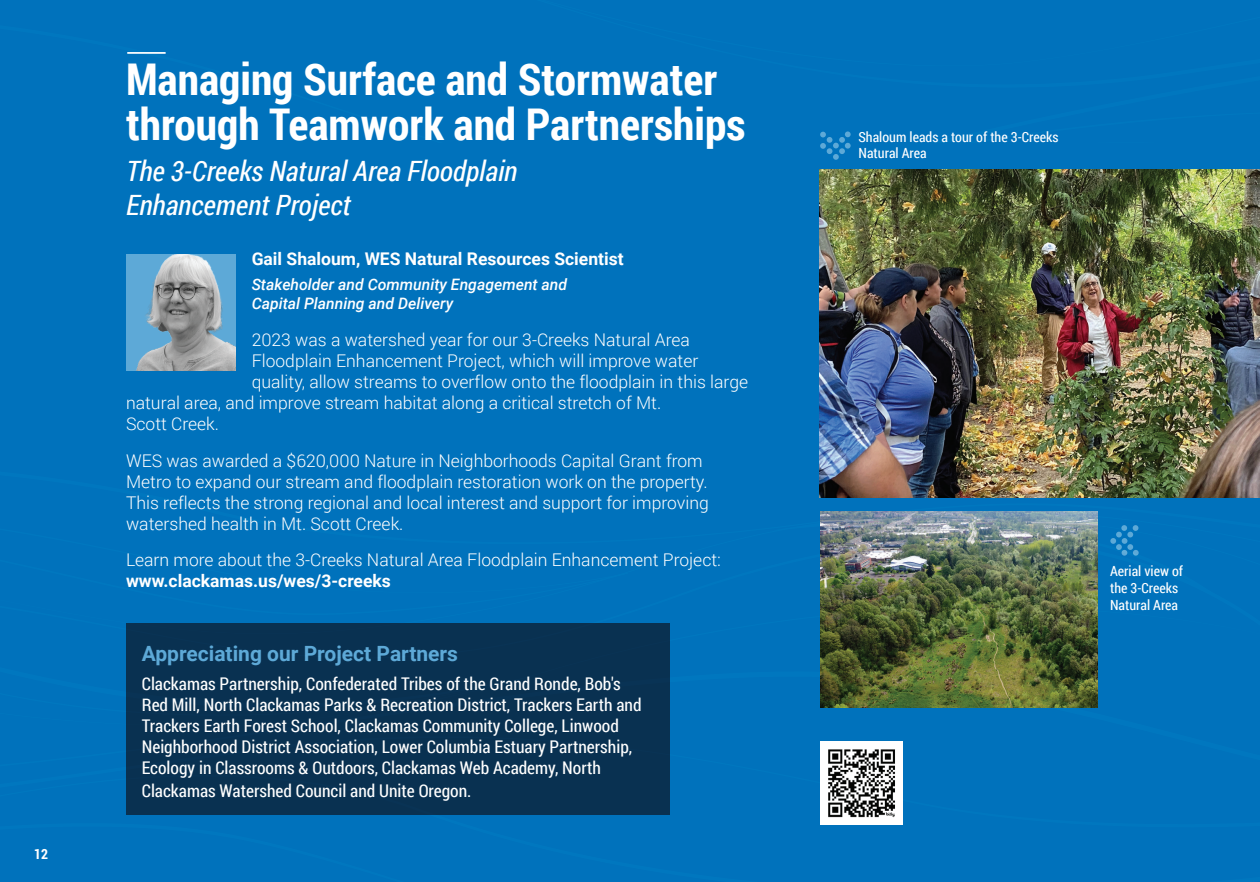
<style>
.page{position:relative;width:1260px;height:882px;background:#0072bc}
.page>*{position:absolute;margin:0;border:0;box-sizing:border-box;transform-origin:0 0}
.t1{font:700 43.75px/45.5px "Roboto Condensed";color:#fff}
.t2{font:italic 28px/33.2px "Roboto Condensed";color:#fff}
.t3{font:700 21px "Roboto";color:#5da9d7}
.t4{font:300 17.5px/21px "Roboto";color:#fff}
.t5{font:17.5px/21px "Roboto Condensed";color:#fff}
.t6{font:700 17.5px "Roboto";color:#fff}
.t7{font:italic 500 15.75px/19.2px "Roboto";color:#fff}
.t8{font:14px/16.8px "Roboto Condensed";color:#fff}
.t9{font:700 14px "Roboto Condensed";color:#fff}
</style>
<div class="page">
<img style="left:819px;top:169px;width:441px;height:263px">
<img style="left:126px;top:254px;width:110px;height:116px">
<img style="left:819px;top:432px;width:441px;height:86px">
<div style="left:126px;top:748px;width:544px;height:27px;background:#093151"></div>
<div style="left:126px;top:775px;width:544px;height:40px;background:#093151"></div>
<svg style="left:820px;top:518px;width:24px;height:20px"></svg>
<svg style="left:126px;top:538px;width:972px;height:210px"></svg>
<img style="left:844px;top:515px;width:416px;height:183px">
<hr style="left:127px;top:52px;width:39px;height:2px;background:#fff">
<img style="left:820px;top:742px;width:83px;height:82px">
<p class="t9" style="left:34px;top:844px;width:15px">12</p>
<h1 class="t1" style="left:126px;top:55px;width:621px">Managing Surface and Stormwater through Teamwork and Partnerships</h1>
<h2 class="t2" style="left:126px;top:154px;width:393px">The 3-Creeks Natural Area Floodplain<br>Enhancement Project</h2>
<p class="t6" style="left:252px;top:247px;width:373px">Gail Shaloum, WES Natural Resources Scientist</p>
<p class="t7" style="left:252px;top:274px;width:317px">Stakeholder and Community Engagement and<br>Capital Planning and Delivery</p>
<p class="t4" style="left:252px;top:328px;width:440px">2023 was a watershed year for our 3-Creeks Natural Area</p>
<p class="t4" style="left:252px;top:349px;width:448px">Floodplain Enhancement Project, which will improve water</p>
<p class="t4" style="left:252px;top:370px;width:498px">quality, allow streams to overflow onto the floodplain in this large</p>
<p class="t4" style="left:126px;top:391px;width:537px">natural area, and improve stream habitat along a critical stretch of Mt.</p>
<p class="t4" style="left:126px;top:412px;width:95px">Scott Creek.</p>
<p class="t4" style="left:126px;top:449px;width:584px">WES was awarded a $620,000 Nature in Neighborhoods Capital Grant from Metro to expand our stream and floodplain restoration work on the property.<br>This reflects the strong regional and local interest and support for improving watershed health in Mt. Scott Creek.</p>
<p class="t4" style="left:126px;top:549px;width:596px">Learn more about the 3-Creeks Natural Area Floodplain Enhancement Project:</p>
<p class="t6" style="left:126px;top:569px;width:266px">www.clackamas.us/wes/3-creeks</p>
<p class="t8" style="left:1110px;top:562px;width:75px">Aerial view of the 3-Creeks<br>Natural Area</p>
<p class="t3" style="left:142px;top:639px;width:318px">Appreciating our Project Partners</p>
<p class="t5" style="left:142px;top:673px;width:501px">Clackamas Partnership, Confederated Tribes of the Grand Ronde, Bob's Red Mill, North Clackamas Parks &amp; Recreation District, Trackers Earth and Trackers Earth Forest School, Clackamas Community College, Linwood Neighborhood District Association, Lower Columbia Estuary Partnership, Ecology in Classrooms &amp; Outdoors, Clackamas Web Academy, North</p>
<p class="t5" style="left:142px;top:780px;width:331px">Clackamas Watershed Council and Unite Oregon.</p>
<p class="t8" style="left:859px;top:128px;width:201px">Shaloum leads a tour of the 3-Creeks<br>Natural Area</p>
</div>
